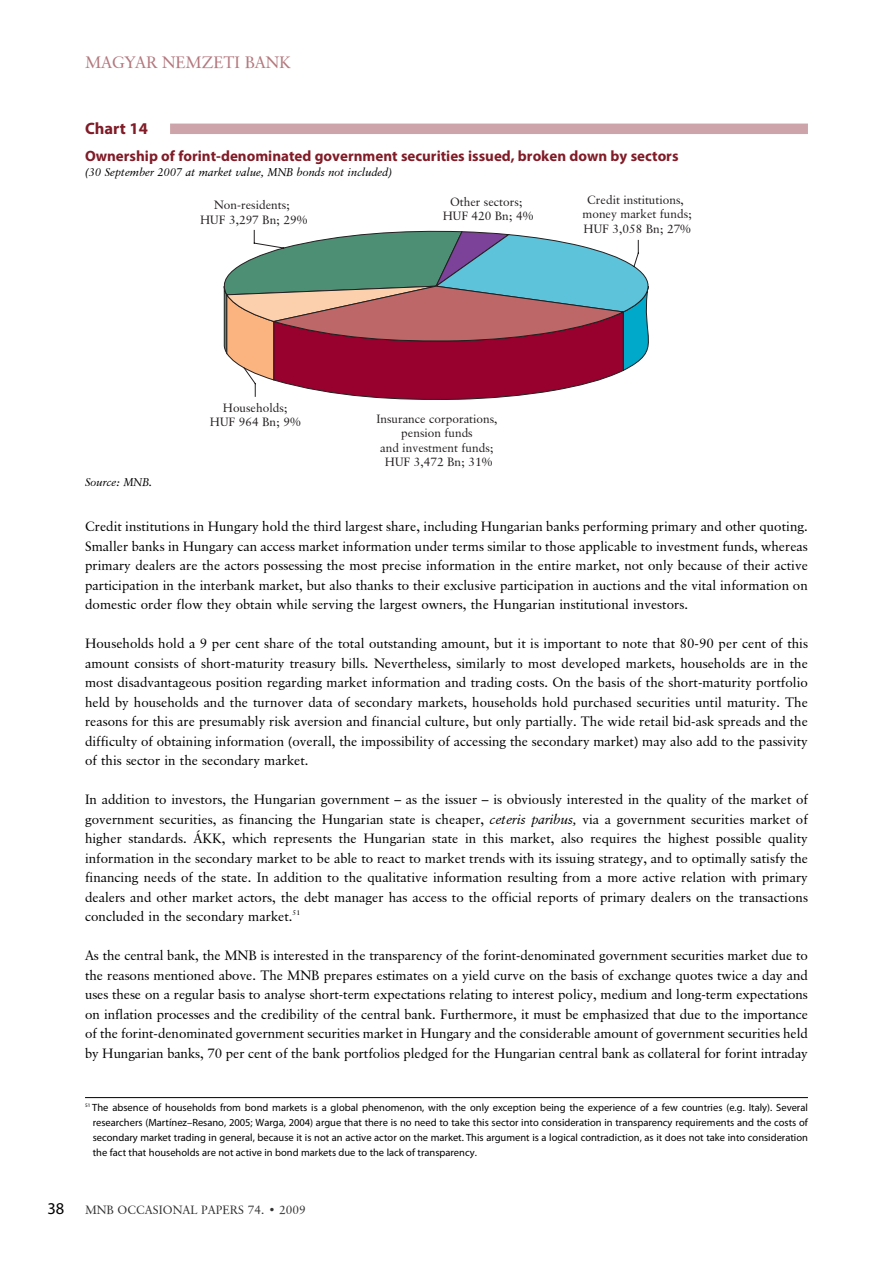
<style>
.page{position:relative;width:893px;height:1263px;background:#fff}
.page>*{position:absolute;margin:0;border:0;box-sizing:border-box;transform-origin:0 0}
.t1{font:16.5px "TT64 A7 O00";color:#b3777d}
.t2{font:700 16.5px "Myriad Pro";color:#801c27}
.t3{font:16.5px "Myriad Pro";color:#000}
.t4{font:700 15px "Myriad Pro";color:#801c27}
.t5{font:13.5px/19.5px "TT64 A7 O00";color:#000;text-align:justify}
.t6{font:12px/14.2px "TT64 A7 O00";color:#231f20;text-align:center}
.t7{font:12px "TT64 A7 O00";color:#333}
.t8{font:11.25px "TT6500 O00";color:#000}
.t9{font:10.5px/15px "Myriad Pro";color:#000;text-align:justify}
.t10{font:6.75px "TT64 A7 O00";color:#000}
.s1{font-family:"TT6500 O00"}
</style>
<div class="page">
<div style="left:170px;top:124px;width:638px;height:10px;background:#cca4a9"></div>
<svg style="left:223px;top:230px;width:426px;height:170px;background:#9a7883"></svg>
<hr style="left:85px;top:1097px;width:723px;height:1px;background:#000">
<p class="t1" style="left:85px;top:56px;width:207px">MAGYAR NEMZETI BANK</p>
<p class="t2" style="left:85px;top:122px;width:64px">Chart 14</p>
<p class="t4" style="left:85px;top:150px;width:595px">Ownership of forint-denominated government securities issued, broken down by sectors</p>
<p class="t8" style="left:85px;top:167px;width:309px">(30 September 2007 at market value, MNB bonds not included)</p>
<p class="t6" style="left:200px;top:199px;width:109px">Non-residents;<br>HUF 3,297 Bn; 29%</p>
<p class="t6" style="left:582px;top:194px;width:111px">Credit institutions, money market funds;<br>HUF 3,058 Bn; 27%</p>
<p class="t6" style="left:443px;top:195px;width:92px">Other sectors;<br>HUF 420 Bn; 4%</p>
<p class="t8" style="left:85px;top:478px;width:69px">Source: MNB.</p>
<p class="t6" style="left:210px;top:401px;width:92px">Households;<br>HUF 964 Bn; 9%</p>
<p class="t6" style="left:376px;top:413px;width:123px">Insurance corporations, pension funds<br>and investment funds;<br>HUF 3,472 Bn; 31%</p>
<p class="t5" style="left:85px;top:518px;width:724px">Credit institutions in Hungary hold the third largest share, including Hungarian banks performing primary and other quoting.<br>Smaller banks in Hungary can access market information under terms similar to those applicable to investment funds, whereas primary dealers are the actors possessing the most precise information in the entire market, not only because of their active participation in the interbank market, but also thanks to their exclusive participation in auctions and the vital information on domestic order flow they obtain while serving the largest owners, the Hungarian institutional investors.</p>
<p class="t5" style="left:85px;top:635px;width:724px">Households hold a 9 per cent share of the total outstanding amount, but it is important to note that 80-90 per cent of this amount consists of short-maturity treasury bills. Nevertheless, similarly to most developed markets, households are in the most disadvantageous position regarding market information and trading costs. On the basis of the short-maturity portfolio held by households and the turnover data of secondary markets, households hold purchased securities until maturity. The reasons for this are presumably risk aversion and financial culture, but only partially. The wide retail bid-ask spreads and the difficulty of obtaining information (overall, the impossibility of accessing the secondary market) may also add to the passivity of this sector in the secondary market.</p>
<p class="t5" style="left:85px;top:791px;width:725px">In addition to investors, the Hungarian government – as the issuer – is obviously interested in the quality of the market of government securities, as financing the Hungarian state is cheaper, <span class="s1">ceteris paribus,</span> via a government securities market of higher standards. ÁKK, which represents the Hungarian state in this market, also requires the highest possible quality information in the secondary market to be able to react to market trends with its issuing strategy, and to optimally satisfy the financing needs of the state. In addition to the qualitative information resulting from a more active relation with primary dealers and other market actors, the debt manager has access to the official reports of primary dealers on the transactions concluded in the secondary market.</p>
<p class="t10" style="left:293px;top:910px;width:9px">51</p>
<p class="t5" style="left:85px;top:947px;width:724px">As the central bank, the MNB is interested in the transparency of the forint-denominated government securities market due to the reasons mentioned above. The MNB prepares estimates on a yield curve on the basis of exchange quotes twice a day and uses these on a regular basis to analyse short-term expectations relating to interest policy, medium and long-term expectations on inflation processes and the credibility of the central bank. Furthermore, it must be emphasized that due to the importance of the forint-denominated government securities market in Hungary and the considerable amount of government securities held by Hungarian banks, 70 per cent of the bank portfolios pledged for the Hungarian central bank as collateral for forint intraday</p>
<p class="t9" style="left:93px;top:1101px;width:717px;text-indent:-8px"><sup>51</sup> The absence of households from bond markets is a global phenomenon, with the only exception being the experience of a few countries (e.g. Italy). Several researchers (Martínez–Resano, 2005; Warga, 2004) argue that there is no need to take this sector into consideration in transparency requirements and the costs of secondary market trading in general, because it is not an active actor on the market. This argument is a logical contradiction, as it does not take into consideration the fact that households are not active in bond markets due to the lack of transparency.</p>
<p class="t3" style="left:47px;top:1202px;width:18px">38</p>
<p class="t7" style="left:85px;top:1205px;width:222px">MNB OCCASIONAL PAPERS 74. • 2009</p>
</div>
